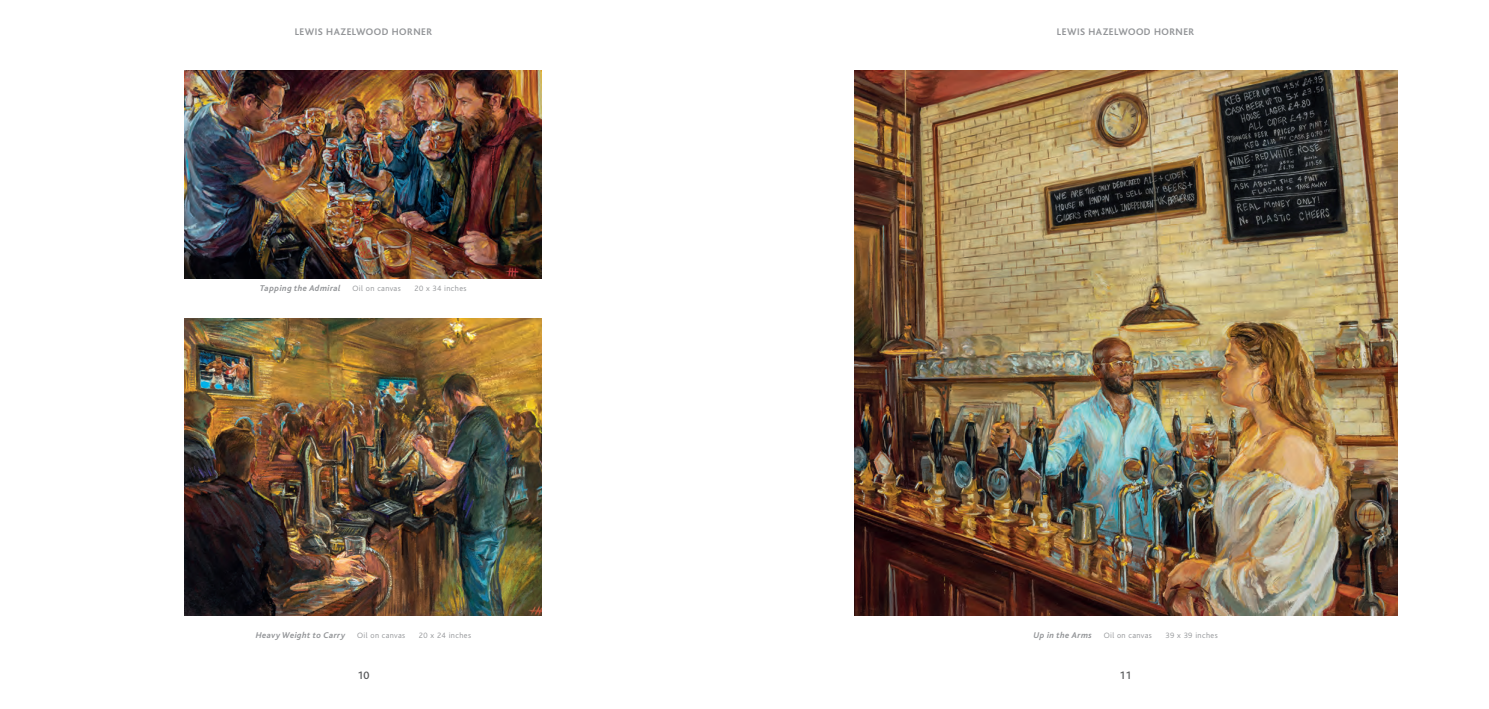
<style>
.page{position:relative;width:1489px;height:709px;background:#fff}
.page>*{position:absolute;margin:0;border:0;box-sizing:border-box;transform-origin:0 0}
.t1{font:500 11.25px "Bliss";color:#57585a}
.t2{font:700 10px "Bliss";letter-spacing:.05em;color:#939598}
.t3{font:italic 700 8.75px "Bliss";letter-spacing:.05em;color:#939598}
.t4{font:300 8.12px "Bliss";letter-spacing:.05em;color:#939598}
</style>
<div class="page">
<img style="left:854px;top:71px;width:542px;height:545px">
<img style="left:185px;top:71px;width:357px;height:207px">
<img style="left:185px;top:318px;width:357px;height:298px">
<p class="t2" style="left:295px;top:27px;width:139px">LEWIS HAZELWOOD HORNER</p>
<p class="t2" style="left:1056px;top:27px;width:139px">LEWIS HAZELWOOD HORNER</p>
<p class="t3" style="left:260px;top:284px;width:82px">Tapping the Admiral</p>
<p class="t4" style="left:352px;top:284px;width:50px">Oil on canvas</p>
<p class="t4" style="left:414px;top:284px;width:54px">20 x 34 inches</p>
<p class="t3" style="left:256px;top:630px;width:91px">Heavy Weight to Carry</p>
<p class="t4" style="left:357px;top:631px;width:50px">Oil on canvas</p>
<p class="t4" style="left:419px;top:631px;width:54px">20 x 24 inches</p>
<p class="t3" style="left:1033px;top:630px;width:60px">Up in the Arms</p>
<p class="t4" style="left:1103px;top:631px;width:50px">Oil on canvas</p>
<p class="t4" style="left:1165px;top:631px;width:54px">39 x 39 inches</p>
<h1 class="t1" style="left:357px;top:669px;width:13px">10</h1>
<h1 class="t1" style="left:1119px;top:669px;width:13px">11</h1>
</div>
